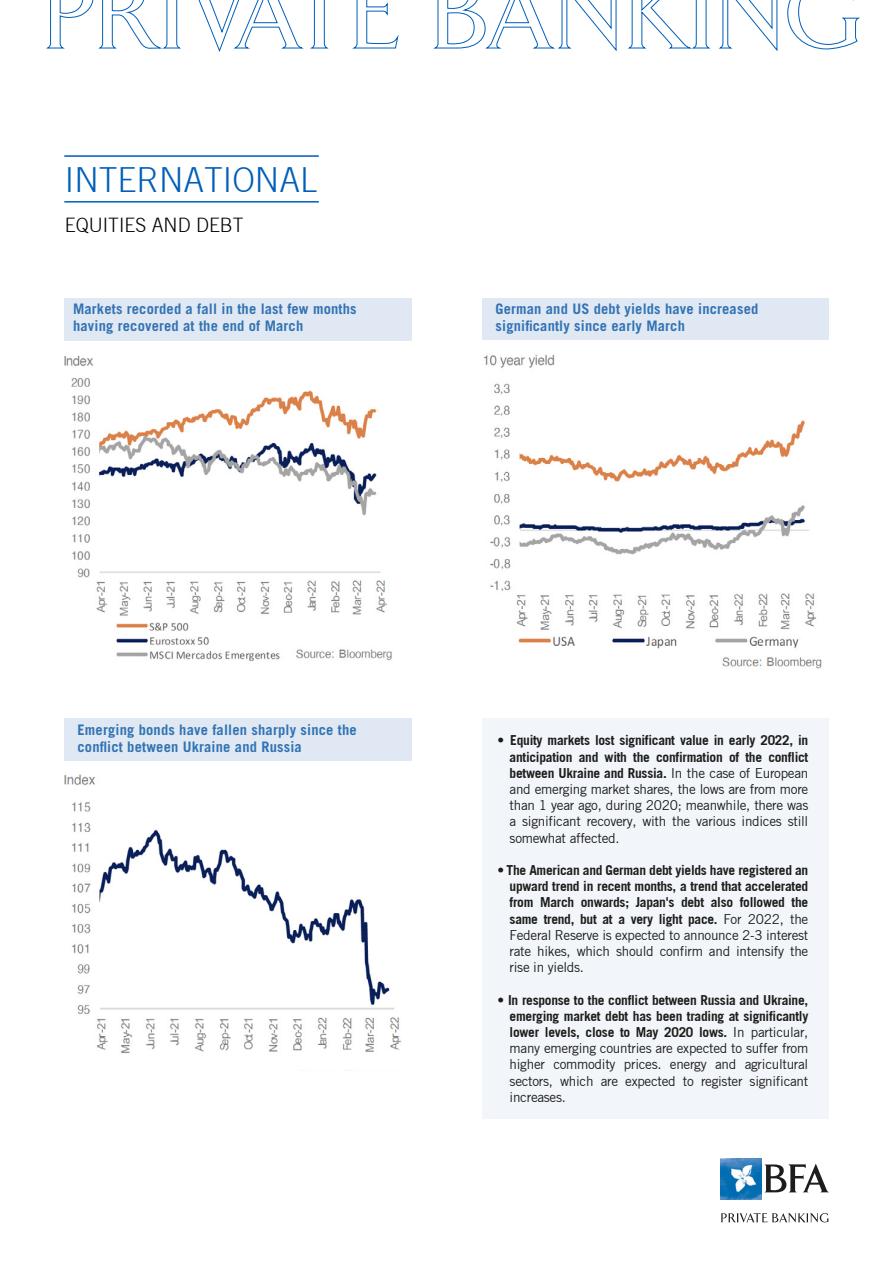
<style>
.page{position:relative;width:893px;height:1263px;background:#fff}
.page>*{position:absolute;margin:0;border:0;box-sizing:border-box;transform-origin:0 0}
.t1{font:300 33.9px "Trade Gothic";color:#005fb9}
.t2{font:300 19.5px "Trade Gothic";color:#010101}
.t3{font:700 14.55px/17.4px "Trade Gothic LT Std";letter-spacing:.01em;color:#3272b4}
.t4{font:13.5px/16.2px "Trade Gothic";letter-spacing:-.02em;color:#1d1d1b;text-align:justify}
.t5{font:700 13.5px/16.2px "Trade Gothic";letter-spacing:-.02em;color:#1d1d1b;text-align:justify}
.s1{font-weight:700}
.s2{font-weight:400}
</style>
<div class="page">
<div style="left:482px;top:718px;width:347px;height:400px;background:#f2f6fa"></div>
<div style="left:482px;top:298px;width:347px;height:41px;background:#e0e9f3"></div>
<svg style="left:46px;top:0;width:353px;height:51px"></svg>
<svg style="left:433px;top:0;width:184px;height:50px"></svg>
<svg style="left:628px;top:0;width:232px;height:50px"></svg>
<svg style="left:721px;top:1213px;width:108px;height:9px"></svg>
<img style="left:720px;top:1158px;width:41px;height:41px">
<svg style="left:764px;top:1163px;width:65px;height:29px"></svg>
<hr style="left:64px;top:201px;width:255px;height:2px;background:#005fb9">
<hr style="left:64px;top:155px;width:255px;height:2px;background:#005fb9">
<div style="left:64px;top:298px;width:348px;height:42px;background:#e0e9f3"></div>
<img style="left:64px;top:355px;width:328px;height:307px">
<div style="left:64px;top:718px;width:348px;height:42px;background:#e0e9f3"></div>
<img style="left:64px;top:774px;width:337px;height:280px">
<img style="left:483px;top:354px;width:339px;height:315px">
<h1 class="t1" style="left:65px;top:160px;width:253px">INTERNATIONAL</h1>
<h2 class="t2" style="left:65px;top:214px;width:180px">EQUITIES AND DEBT</h2>
<p class="t3" style="left:73px;top:299px;width:285px">Markets recorded a fall in the last few months having recovered at the end of March</p>
<p class="t3" style="left:496px;top:299px;width:264px">German and US debt yields have increased significantly since early March</p>
<p class="t3" style="left:78px;top:721px;width:281px">Emerging bonds have fallen sharply since the conflict between Ukraine and Russia</p>
<p class="t4" style="left:510px;top:732px;width:300px;text-indent:-12px">• <span class="s1">Equity markets lost significant value in early 2022, in anticipation and with the confirmation of the conflict between Ukraine and Russia.</span> In the case of European and emerging market shares, the lows are from more than 1 year ago, during 2020; meanwhile, there was a significant recovery, with the various indices still somewhat affected.</p>
<p class="t5" style="left:510px;top:862px;width:300px;text-indent:-12px">• The American and German debt yields have registered an upward trend in recent months, a trend that accelerated from March onwards; Japan's debt also followed the same trend, but at a very light pace. <span class="s2">For 2022, the Federal Reserve is expected to announce 2-3 interest rate hikes, which should confirm and intensify the rise in yields.</span></p>
<p class="t4" style="left:510px;top:991px;width:300px;text-indent:-12px"><span class="s1">• In response to the conflict between Russia and Ukraine, emerging market debt has been trading at significantly lower levels, close to May 2020 lows.</span> In particular, many emerging countries are expected to suffer from higher commodity prices. energy and agricultural sectors, which are expected to register significant increases.</p>
</div>
